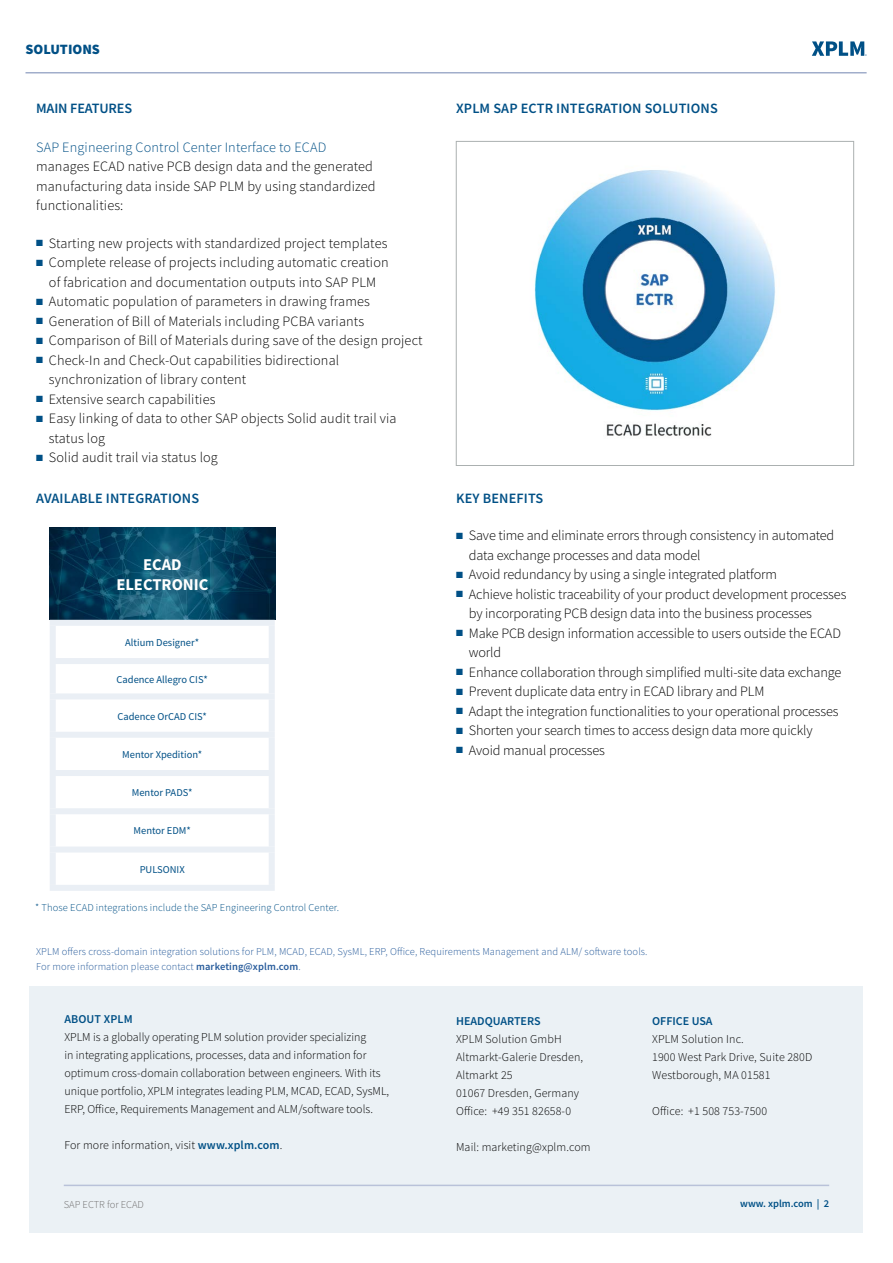
<style>
.page{position:relative;width:893px;height:1263px;background:#fff}
.page>*{position:absolute;margin:0;border:0;box-sizing:border-box;transform-origin:0 0}
.t1{font:700 16.5px/19.8px "Source Sans Pro";color:#fff;text-align:center}
.t2{font:300 14.25px/19.5px "Source Sans Pro";letter-spacing:-.005em;color:#000}
.t3{font:600 14.25px "Source Sans Pro";letter-spacing:.01em;color:#005086}
.t4{font:300 14.25px "Source Sans Pro";letter-spacing:.01em;color:#005086}
.t5{font:600 14.25px "Source Sans Pro";letter-spacing:-.01em;color:#005086}
.t6{font:900 14.25px "Source Sans Pro";color:#005086}
.t7{font:300 12px/18px "Source Sans Pro";color:#000}
.t8{font:600 12px "Source Sans Pro";color:#005086}
.t9{font:300 10.5px/15px "Source Sans Pro";letter-spacing:.01em;color:#275b9b}
.t10{font:10.5px "Source Sans Pro";color:#005086}
.t11{font:300 10.5px "Source Sans Pro";letter-spacing:.01em;color:#005086}
.t12{font:600 10.5px "Source Sans Pro";color:#005086}
.t13{font:300 10.5px "Source Sans Pro";color:#706f6f}
.s1{color:#005086}
.s2{color:#fff}
.s3{font-weight:600}
.s4{font-weight:600;color:#005086}
</style>
<div class="page">
<svg style="left:812px;top:41px;width:55px;height:15px"></svg>
<hr style="left:26px;top:72px;width:841px;height:2px;background:#a1aecb">
<div style="left:30px;top:986px;width:833px;height:247px;background:#ebf1f5"></div>
<hr style="left:64px;top:1184px;width:765px;height:2px;background:#b9c2d9">
<img style="left:534px;top:170px;width:241px;height:266px">
<div style="left:456px;top:141px;width:398px;height:325px;border:1px solid #abb0b0"></div>
<img style="left:50px;top:527px;width:225px;height:93px">
<div style="left:50px;top:620px;width:225px;height:6px;background:#eaeff5"></div>
<div style="left:50px;top:626px;width:6px;height:32px;background:#eaeff5"></div>
<div style="left:269px;top:626px;width:6px;height:32px;background:#eaeff5"></div>
<div style="left:50px;top:658px;width:225px;height:6px;background:#eaeff5"></div>
<div style="left:50px;top:664px;width:6px;height:29px;background:#eaeff5"></div>
<div style="left:269px;top:664px;width:6px;height:29px;background:#eaeff5"></div>
<div style="left:50px;top:693px;width:225px;height:6px;background:#eaeff5"></div>
<div style="left:50px;top:699px;width:6px;height:33px;background:#eaeff5"></div>
<div style="left:269px;top:699px;width:6px;height:33px;background:#eaeff5"></div>
<div style="left:50px;top:732px;width:225px;height:6px;background:#eaeff5"></div>
<div style="left:50px;top:738px;width:6px;height:32px;background:#eaeff5"></div>
<div style="left:269px;top:738px;width:6px;height:32px;background:#eaeff5"></div>
<div style="left:50px;top:770px;width:225px;height:6px;background:#eaeff5"></div>
<div style="left:50px;top:776px;width:6px;height:32px;background:#eaeff5"></div>
<div style="left:269px;top:776px;width:6px;height:32px;background:#eaeff5"></div>
<div style="left:50px;top:808px;width:225px;height:6px;background:#eaeff5"></div>
<div style="left:50px;top:814px;width:6px;height:32px;background:#eaeff5"></div>
<div style="left:269px;top:814px;width:6px;height:32px;background:#eaeff5"></div>
<div style="left:50px;top:846px;width:225px;height:6px;background:#eaeff5"></div>
<div style="left:50px;top:852px;width:6px;height:33px;background:#eaeff5"></div>
<div style="left:269px;top:852px;width:6px;height:33px;background:#eaeff5"></div>
<div style="left:50px;top:885px;width:225px;height:6px;background:#eaeff5"></div>
<p class="t6" style="left:26px;top:39px;width:76px">SOLUTIONS</p>
<p class="t5" style="left:36px;top:98px;width:98px">MAIN FEATURES</p>
<p class="t4" style="left:36px;top:138px;width:292px">SAP Engineering Control Center Interface to ECAD</p>
<p class="t2" style="left:36px;top:157px;width:341px">manages ECAD native PCB design data and the generated manufacturing data inside SAP PLM by using standardized functionalities:</p>
<p class="t2" style="left:36px;top:233px;width:353px"><span class="s1">■</span> Starting new projects with standardized project templates</p>
<p class="t2" style="left:36px;top:253px;width:354px;text-align:center"><span class="s1">■</span> Complete release of projects including automatic creation of fabrication and documentation outputs into SAP PLM</p>
<p class="t2" style="left:36px;top:292px;width:335px"><span class="s1">■</span> Automatic population of parameters in drawing frames</p>
<p class="t2" style="left:36px;top:311px;width:329px"><span class="s1">■</span> Generation of Bill of Materials including PCBA variants</p>
<p class="t2" style="left:36px;top:331px;width:388px"><span class="s1">■</span> Comparison of Bill of Materials during save of the design project</p>
<p class="t2" style="left:49px;top:350px;width:292px;text-indent:-13px"><span class="s1">■</span> Check-In and Check-Out capabilities bidirectional synchronization of library content</p>
<p class="t2" style="left:36px;top:389px;width:181px"><span class="s1">■</span> Extensive search capabilities</p>
<p class="t2" style="left:49px;top:409px;width:349px;text-indent:-13px"><span class="s1">■</span> Easy linking of data to other SAP objects Solid audit trail via status log</p>
<p class="t2" style="left:36px;top:448px;width:183px"><span class="s1">■</span> Solid audit trail via status log</p>
<p class="t3" style="left:36px;top:488px;width:165px">AVAILABLE INTEGRATIONS</p>
<p class="t3" style="left:456px;top:488px;width:89px">KEY BENEFITS</p>
<p class="t2" style="left:469px;top:526px;width:367px;text-indent:-13px"><span class="s1">■</span> Save time and eliminate errors through consistency in automated data exchange processes and data model</p>
<p class="t2" style="left:456px;top:565px;width:323px"><span class="s1">■</span> Avoid redundancy by using a single integrated platform</p>
<p class="t2" style="left:469px;top:584px;width:379px;text-indent:-13px"><span class="s1">■</span> Achieve holistic traceability of your product development processes by incorporating PCB design data into the business processes</p>
<p class="t2" style="left:469px;top:623px;width:374px;text-indent:-13px"><span class="s1">■</span> Make PCB design information accessible to users outside the ECAD world</p>
<p class="t2" style="left:456px;top:662px;width:387px"><span class="s1">■</span> Enhance collaboration through simplified multi-site data exchange</p>
<p class="t2" style="left:456px;top:682px;width:310px"><span class="s1">■</span> Prevent duplicate data entry in ECAD library and PLM</p>
<p class="t2" style="left:456px;top:701px;width:384px"><span class="s1">■</span> Adapt the integration functionalities to your operational processes</p>
<p class="t2" style="left:456px;top:721px;width:358px"><span class="s1">■</span> Shorten your search times to access design data more quickly</p>
<p class="t2" style="left:456px;top:740px;width:150px"><span class="s1">■</span> Avoid manual processes</p>
<p class="t3" style="left:456px;top:98px;width:263px">XPLM SAP ECTR INTEGRATION SOLUTIONS</p>
<p class="t1" style="left:116px;top:554px;width:94px">ECAD<br>ELECTRONIC</p>
<p class="t10" style="left:125px;top:636px;width:75px">Altium Designer*</p>
<p class="t10" style="left:117px;top:672px;width:93px">Cadence Allegro CIS*</p>
<p class="t10" style="left:118px;top:709px;width:91px">Cadence OrCAD CIS*</p>
<p class="t10" style="left:122px;top:748px;width:81px">Mentor Xpedition*</p>
<p class="t10" style="left:132px;top:786px;width:62px">Mentor PADS*</p>
<p class="t10" style="left:134px;top:824px;width:59px">Mentor EDM*</p>
<p class="t10" style="left:140px;top:862px;width:47px">PULSONIX</p>
<p class="t11" style="left:20px;top:901px;width:321px"><span class="s2">■</span> * Those ECAD integrations include the SAP Engineering Control Center.</p>
<p class="t9" style="left:36px;top:943px;width:613px">XPLM offers cross-domain integration solutions for PLM, MCAD, ECAD, SysML, ERP, Office, Requirements Management and ALM/ software tools.<br>For more information please contact <span class="s3">marketing@xplm.com</span>.</p>
<p class="t8" style="left:64px;top:1011px;width:70px">ABOUT XPLM</p>
<p class="t7" style="left:64px;top:1028px;width:326px">XPLM is a globally operating PLM solution provider specializing<br>in integrating applications, processes, data and information for optimum cross-domain collaboration between engineers. With its unique portfolio, XPLM integrates leading PLM, MCAD, ECAD, SysML, ERP, Office, Requirements Management and ALM/software tools.</p>
<p class="t7" style="left:64px;top:1136px;width:220px">For more information, visit <span class="s4">www.xplm.com</span>.</p>
<p class="t13" style="left:64px;top:1198px;width:82px">SAP ECTR for ECAD</p>
<p class="t8" style="left:456px;top:1013px;width:86px">HEADQUARTERS</p>
<p class="t7" style="left:456px;top:1030px;width:129px">XPLM Solution GmbH<br>Altmarkt-Galerie Dresden,<br>Altmarkt 25<br>01067 Dresden, Germany<br>Office: +49 351 82658-0</p>
<p class="t7" style="left:456px;top:1138px;width:136px">Mail: marketing@xplm.com</p>
<p class="t8" style="left:652px;top:1013px;width:62px">OFFICE USA</p>
<p class="t7" style="left:652px;top:1030px;width:162px">XPLM Solution Inc.<br>1900 West Park Drive, Suite 280D<br>Westborough, MA 01581</p>
<p class="t7" style="left:652px;top:1102px;width:117px">Office: +1 508 753-7500</p>
<p class="t12" style="left:740px;top:1197px;width:91px">www. xplm.com | 2</p>
</div>
